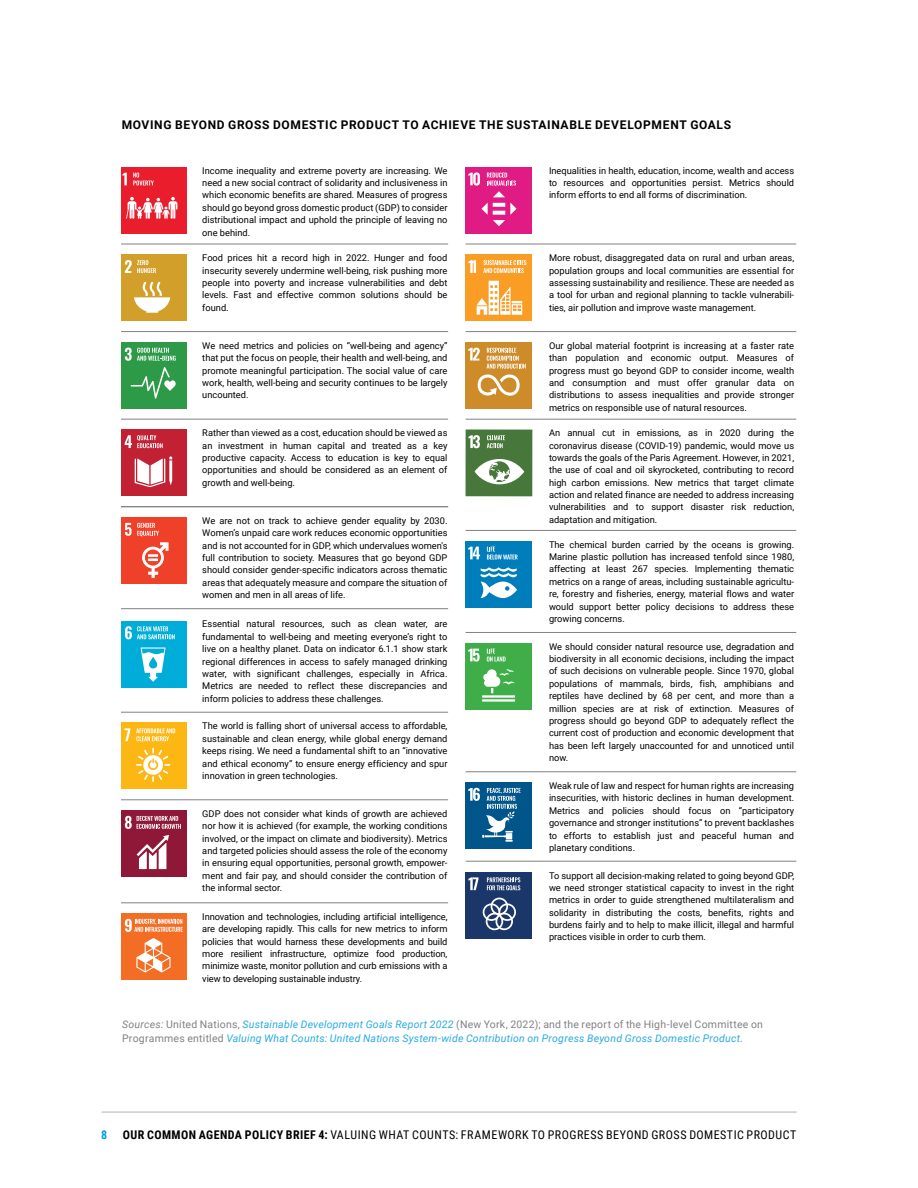
<style>
.page{position:relative;width:918px;height:1188px;background:#fff}
.page>*{position:absolute;margin:0;border:0;box-sizing:border-box;transform-origin:0 0}
.t1{font:12px "Roboto Condensed";letter-spacing:.04em;color:#000}
.CHART_FIGURE_NAME{font:700 12px "Roboto";letter-spacing:.055em;color:#000}
.t2{font:700 12px "Roboto Condensed";color:#009edb}
.FN_for_body_text{font:italic 10.5px/13.5px "Roboto";letter-spacing:.02em;color:#28aae1}
.t3{font:9.3px/12.3px "Roboto";color:#000;text-align:justify}
.s1{color:#808285}
.s2{font-style:normal;color:#808285}
.s3{font-weight:700}
</style>
<div class="page">
<hr style="left:102px;top:1112px;width:695px;height:1px;background:#d1d3d4">
<img style="left:121px;top:167px;width:676px;height:813px">
<p class="CHART_FIGURE_NAME" style="left:122px;top:117px;width:611px">MOVING BEYOND GROSS DOMESTIC PRODUCT TO ACHIEVE THE SUSTAINABLE DEVELOPMENT GOALS</p>
<p class="t3" style="left:202px;top:164px;width:247px">Income inequality and extreme poverty are increasing. We need a new social contract of solidarity and inclusiveness in which economic benefits are shared. Measures of progress should go beyond gross domestic product (GDP) to consider distributional impact and uphold the principle of leaving no one behind.</p>
<p class="t3" style="left:202px;top:252px;width:247px">Food prices hit a record high in 2022. Hunger and food insecurity severely undermine well-being, risk pushing more people into poverty and increase vulnerabilities and debt levels. Fast and effective common solutions should be found.</p>
<p class="t3" style="left:202px;top:339px;width:247px">We need metrics and policies on “well-being and agency” that put the focus on people, their health and well-being, and promote meaningful participation. The social value of care work, health, well-being and security continues to be largely uncounted.</p>
<p class="t3" style="left:202px;top:427px;width:247px">Rather than viewed as a cost, education should be viewed as an investment in human capital and treated as a key productive capacity. Access to education is key to equal opportunities and should be considered as an element of growth and well-being.</p>
<p class="t3" style="left:202px;top:514px;width:247px">We are not on track to achieve gender equality by 2030.<br>Women’s unpaid care work reduces economic opportunities and is not accounted for in GDP, which undervalues women's full contribution to society. Measures that go beyond GDP should consider gender-specific indicators across thematic areas that adequately measure and compare the situation of women and men in all areas of life.</p>
<p class="t3" style="left:202px;top:618px;width:247px">Essential natural resources, such as clean water, are fundamental to well-being and meeting everyone’s right to live on a healthy planet. Data on indicator 6.1.1 show stark regional differences in access to safely managed drinking water, with significant challenges, especially in Africa.<br>Metrics are needed to reflect these discrepancies and inform policies to address these challenges.</p>
<p class="t3" style="left:202px;top:720px;width:247px">The world is falling short of universal access to affordable, sustainable and clean energy, while global energy demand keeps rising. We need a fundamental shift to an “innovative and ethical economy” to ensure energy efficiency and spur innovation in green technologies.</p>
<p class="t3" style="left:202px;top:807px;width:247px">GDP does not consider what kinds of growth are achieved nor how it is achieved (for example, the working conditions involved, or the impact on climate and biodiversity). Metrics and targeted policies should assess the role of the economy in ensuring equal opportunities, personal growth, empower&shy;ment and fair pay, and should consider the contribution of the informal sector.</p>
<p class="t3" style="left:202px;top:910px;width:247px">Innovation and technologies, including artificial intelligence, are developing rapidly. This calls for new metrics to inform policies that would harness these developments and build more resilient infrastructure, optimize food production, minimize waste, monitor pollution and curb emissions with a view to developing sustainable industry.</p>
<p class="t3" style="left:549px;top:164px;width:247px">Inequalities in health, education, income, wealth and access to resources and opportunities persist. Metrics should inform efforts to end all forms of discrimination.</p>
<p class="t3" style="left:549px;top:251px;width:247px">More robust, disaggregated data on rural and urban areas, population groups and local communities are essential for assessing sustainability and resilience. These are needed as a tool for urban and regional planning to tackle vulnerabili&shy;ties, air pollution and improve waste management.</p>
<p class="t3" style="left:549px;top:339px;width:247px">Our global material footprint is increasing at a faster rate than population and economic output. Measures of progress must go beyond GDP to consider income, wealth and consumption and must offer granular data on distributions to assess inequalities and provide stronger metrics on responsible use of natural resources.</p>
<p class="t3" style="left:549px;top:426px;width:247px">An annual cut in emissions, as in 2020 during the coronavirus disease (COVID-19) pandemic, would move us towards the goals of the Paris Agreement. However, in 2021, the use of coal and oil skyrocketed, contributing to record high carbon emissions. New metrics that target climate action and related finance are needed to address increasing vulnerabilities and to support disaster risk reduction, adaptation and mitigation.</p>
<p class="t3" style="left:549px;top:538px;width:247px">The chemical burden carried by the oceans is growing.<br>Marine plastic pollution has increased tenfold since 1980, affecting at least 267 species. Implementing thematic metrics on a range of areas, including sustainable agricultu&shy;re, forestry and fisheries, energy, material flows and water would support better policy decisions to address these growing concerns.</p>
<p class="t3" style="left:549px;top:640px;width:247px">We should consider natural resource use, degradation and biodiversity in all economic decisions, including the impact of such decisions on vulnerable people. Since 1970, global populations of mammals, birds, fish, amphibians and reptiles have declined by 68 per cent, and more than a million species are at risk of extinction. Measures of progress should go beyond GDP to adequately reflect the current cost of production and economic development that has been left largely unaccounted for and unnoticed until now.</p>
<p class="t3" style="left:549px;top:779px;width:247px">Weak rule of law and respect for human rights are increasing insecurities, with historic declines in human development.<br>Metrics and policies should focus on “participatory governance and stronger institutions” to prevent backlashes to efforts to establish just and peaceful human and planetary conditions.</p>
<p class="t3" style="left:549px;top:869px;width:247px">To support all decision-making related to going beyond GDP, we need stronger statistical capacity to invest in the right metrics in order to guide strengthened multilateralism and solidarity in distributing the costs, benefits, rights and burdens fairly and to help to make illicit, illegal and harmful practices visible in order to curb them.</p>
<p class="FN_for_body_text" style="left:122px;top:1017px;width:642px"><span class="s1">Sources:</span> <span class="s2">United Nations,</span> Sustainable Development Goals Report 2022 <span class="s2">(New York, 2022); and the report of the High-level Committee on<br>Programmes entitled</span> Valuing What Counts: United Nations System-wide Contribution on Progress Beyond Gross Domestic Product<span class="s1">.</span></p>
<p class="t2" style="left:101px;top:1126px;width:8px">8</p>
<p class="t1" style="left:123px;top:1126px;width:675px"><span class="s3">OUR COMMON AGENDA POLICY BRIEF 4:</span> VALUING WHAT COUNTS: FRAMEWORK TO PROGRESS BEYOND GROSS DOMESTIC PRODUCT</p>
</div>
